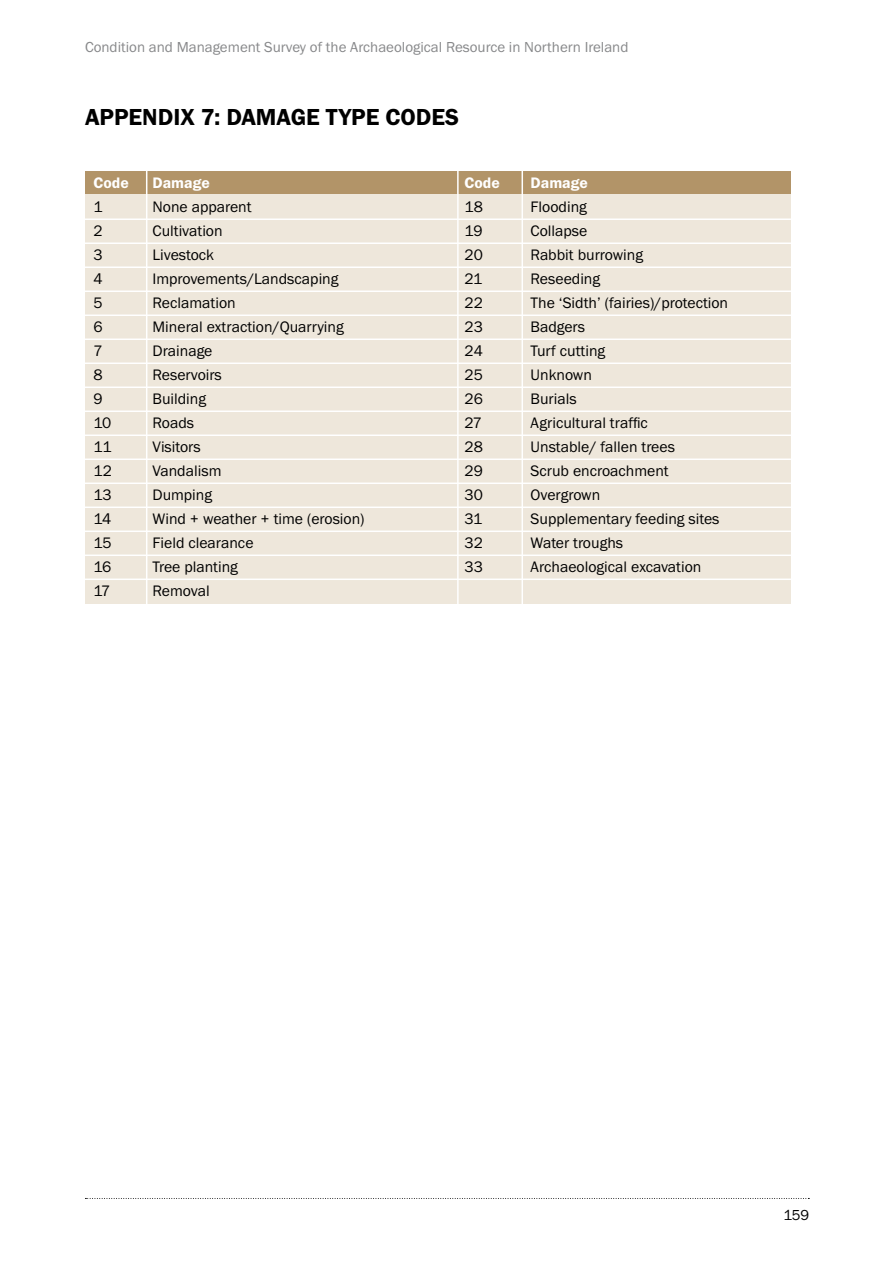
<style>
.page{position:relative;width:893px;height:1263px;background:#fff}
.page>*{position:absolute;margin:0;border:0;box-sizing:border-box;transform-origin:0 0}
.t1{font:600 24px "Franklin Got ITC";color:#000}
.t2{font:15.75px "Franklin Got ITC";color:#000}
.t3{font:600 15.75px "Franklin Got ITC";color:#fff}
.t4{font:15px "Franklin Got ITC";color:#87888a}
.t5{font:15px "Franklin Got ITC";color:#000}
</style>
<div class="page">
<svg style="left:85px;top:1198px;width:724px;height:1px"></svg>
<div style="left:85px;top:186px;width:706px;height:418px;background:#eee7db"></div>
<div style="left:85px;top:171px;width:706px;height:23px;background:#b29468"></div>
<hr style="left:81px;top:218px;width:710px;height:2px;background:#fff">
<hr style="left:81px;top:242px;width:710px;height:2px;background:#fff">
<hr style="left:81px;top:266px;width:710px;height:2px;background:#fff">
<hr style="left:81px;top:290px;width:710px;height:2px;background:#fff">
<hr style="left:81px;top:314px;width:710px;height:2px;background:#fff">
<hr style="left:81px;top:338px;width:710px;height:2px;background:#fff">
<hr style="left:81px;top:362px;width:710px;height:2px;background:#fff">
<hr style="left:81px;top:386px;width:710px;height:2px;background:#fff">
<hr style="left:81px;top:410px;width:710px;height:2px;background:#fff">
<hr style="left:81px;top:434px;width:710px;height:2px;background:#fff">
<hr style="left:81px;top:458px;width:710px;height:2px;background:#fff">
<hr style="left:81px;top:482px;width:710px;height:2px;background:#fff">
<hr style="left:81px;top:506px;width:710px;height:2px;background:#fff">
<hr style="left:81px;top:530px;width:710px;height:2px;background:#fff">
<hr style="left:81px;top:554px;width:710px;height:2px;background:#fff">
<hr style="left:81px;top:578px;width:710px;height:2px;background:#fff">
<hr style="left:146px;top:169px;width:1px;height:438px;background:#fff">
<hr style="left:457px;top:169px;width:2px;height:440px;background:#fff">
<hr style="left:521px;top:169px;width:2px;height:442px;background:#fff">
<p class="t4" style="left:85px;top:38px;width:545px">Condition and Management Survey of the Archaeological Resource in Northern Ireland</p>
<h1 class="t1" style="left:85px;top:103px;width:30px">Appen</h1>
<h1 class="t1" style="left:158px;top:103px;width:302px">dix 7: DAMAGE TYPE COD ES</h1>
<p class="t3" style="left:94px;top:174px;width:51px">Code D</p>
<p class="t3" style="left:163px;top:174px;width:48px">amage</p>
<p class="t3" style="left:465px;top:174px;width:125px">Code Damage</p>
<p class="t2" style="left:94px;top:198px;width:11px">1</p>
<p class="t2" style="left:153px;top:198px;width:101px">None apparent</p>
<p class="t2" style="left:465px;top:198px;width:20px">18</p>
<p class="t2" style="left:531px;top:198px;width:58px">Flooding</p>
<p class="t2" style="left:94px;top:222px;width:11px">2</p>
<p class="t2" style="left:153px;top:222px;width:72px">Cultivation</p>
<p class="t2" style="left:465px;top:222px;width:20px">19</p>
<p class="t2" style="left:531px;top:222px;width:58px">Collapse</p>
<p class="t2" style="left:94px;top:246px;width:11px">3</p>
<p class="t2" style="left:153px;top:246px;width:63px">Livestock</p>
<p class="t2" style="left:465px;top:246px;width:20px">20</p>
<p class="t2" style="left:531px;top:246px;width:114px">Rabbit burrowing</p>
<p class="t2" style="left:94px;top:270px;width:11px">4</p>
<p class="t2" style="left:153px;top:270px;width:187px">Improvements/Landscaping</p>
<p class="t2" style="left:465px;top:270px;width:19px">21</p>
<p class="t2" style="left:531px;top:270px;width:71px">Reseeding</p>
<p class="t2" style="left:94px;top:294px;width:11px">5</p>
<p class="t2" style="left:153px;top:294px;width:85px">Reclamation</p>
<p class="t2" style="left:465px;top:294px;width:20px">22</p>
<p class="t2" style="left:531px;top:294px;width:199px">The ‘Sidth’ (fairies)/protection</p>
<p class="t2" style="left:94px;top:318px;width:11px">6</p>
<p class="t2" style="left:153px;top:318px;width:193px">Mineral extraction/Quarrying</p>
<p class="t2" style="left:465px;top:318px;width:20px">23</p>
<p class="t2" style="left:531px;top:318px;width:56px">Badgers</p>
<p class="t2" style="left:94px;top:342px;width:11px">7</p>
<p class="t2" style="left:153px;top:342px;width:61px">Drainage</p>
<p class="t2" style="left:465px;top:342px;width:20px">24</p>
<p class="t2" style="left:531px;top:342px;width:76px">Turf cutting</p>
<p class="t2" style="left:94px;top:366px;width:11px">8</p>
<p class="t2" style="left:153px;top:366px;width:71px">Reservoirs</p>
<p class="t2" style="left:465px;top:366px;width:20px">25</p>
<p class="t2" style="left:531px;top:366px;width:63px">Unknown</p>
<p class="t2" style="left:94px;top:390px;width:11px">9</p>
<p class="t2" style="left:153px;top:390px;width:55px">Building</p>
<p class="t2" style="left:465px;top:390px;width:20px">26</p>
<p class="t2" style="left:531px;top:390px;width:48px">Burials</p>
<p class="t2" style="left:94px;top:414px;width:19px">10</p>
<p class="t2" style="left:153px;top:414px;width:43px">Roads</p>
<p class="t2" style="left:465px;top:414px;width:19px">27</p>
<p class="t2" style="left:531px;top:414px;width:119px">Agricultural traffic</p>
<p class="t2" style="left:94px;top:438px;width:20px">11</p>
<p class="t2" style="left:153px;top:438px;width:50px">Visitors</p>
<p class="t2" style="left:465px;top:438px;width:20px">28</p>
<p class="t2" style="left:531px;top:438px;width:146px">Unstable/ fallen trees</p>
<p class="t2" style="left:94px;top:462px;width:20px">12</p>
<p class="t2" style="left:153px;top:462px;width:70px">Vandalism</p>
<p class="t2" style="left:465px;top:462px;width:20px">29</p>
<p class="t2" style="left:531px;top:462px;width:140px">Scrub encroachment</p>
<p class="t2" style="left:94px;top:486px;width:20px">13</p>
<p class="t2" style="left:153px;top:486px;width:61px">Dumping</p>
<p class="t2" style="left:465px;top:486px;width:20px">30</p>
<p class="t2" style="left:531px;top:486px;width:71px">Overgrown</p>
<p class="t2" style="left:94px;top:510px;width:19px">14</p>
<p class="t2" style="left:153px;top:510px;width:213px">Wind + weather + time (erosion)</p>
<p class="t2" style="left:465px;top:510px;width:19px">31</p>
<p class="t2" style="left:531px;top:510px;width:190px">Supplementary feeding sites</p>
<p class="t2" style="left:94px;top:534px;width:20px">15</p>
<p class="t2" style="left:153px;top:534px;width:102px">Field clearance</p>
<p class="t2" style="left:465px;top:534px;width:20px">32</p>
<p class="t2" style="left:531px;top:534px;width:94px">Water troughs</p>
<p class="t2" style="left:94px;top:558px;width:19px">16</p>
<p class="t2" style="left:153px;top:558px;width:87px">Tree planting</p>
<p class="t2" style="left:465px;top:558px;width:20px">33</p>
<p class="t2" style="left:531px;top:558px;width:172px">Archaeological excavation</p>
<p class="t2" style="left:94px;top:582px;width:18px">17</p>
<p class="t2" style="left:153px;top:582px;width:59px">Removal</p>
<p class="t5" style="left:783px;top:1206px;width:28px">159</p>
</div>
